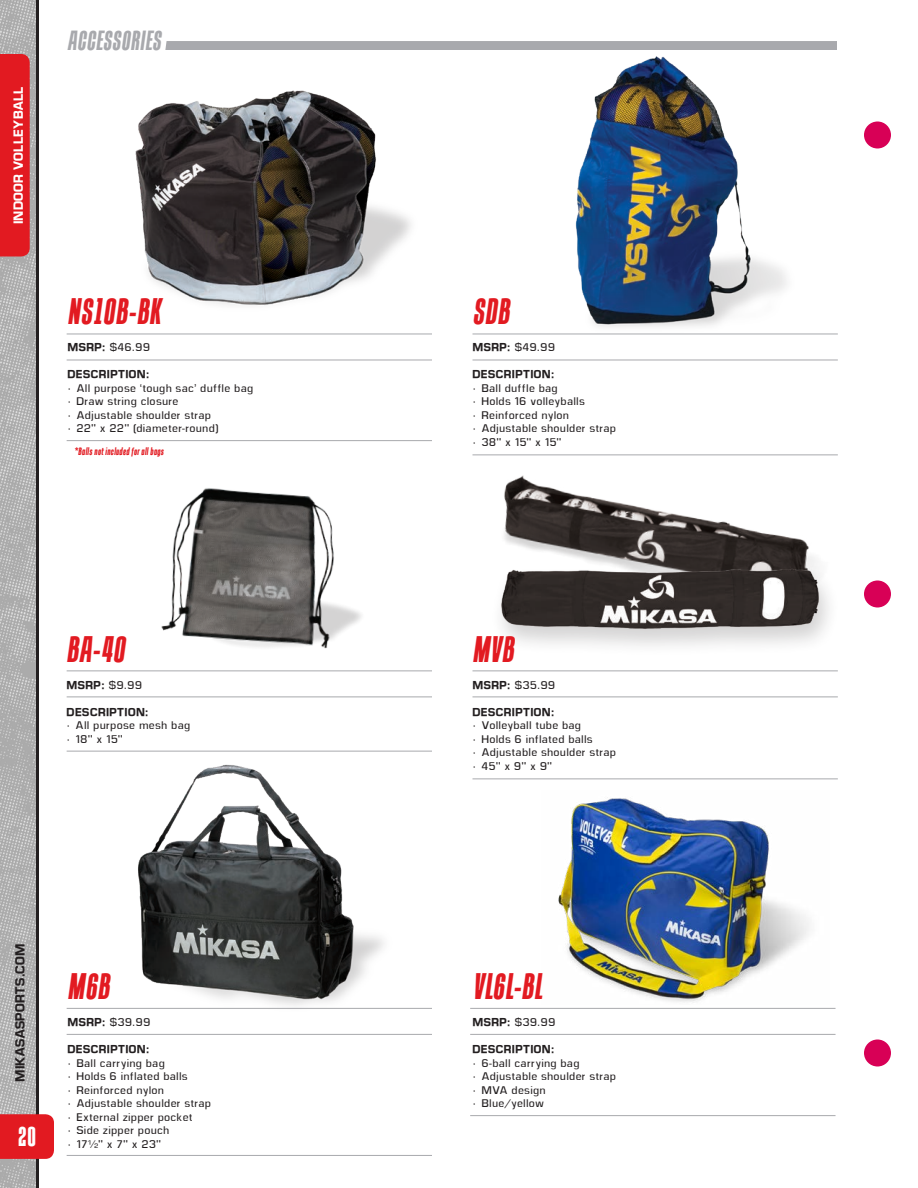
<style>
.page{position:relative;width:918px;height:1188px;background:#fff}
.page>*{position:absolute;margin:0;border:0;box-sizing:border-box;transform-origin:0 0}
.Product_Names{font:italic 700 36px "Tandelle";letter-spacing:.03em;color:#e21a21}
.t1{font:italic 700 27px "Tandelle";letter-spacing:.03em;color:#a8a9ad}
.t2{font:700 27px "Tandelle";color:#fff}
.t3{font:700 12px "Mikasa Sports";letter-spacing:.015em;color:#231f20}
.t4{font:700 12px "Mikasa Sports";letter-spacing:.01em;color:#fff}
.Body_copy{font:300 10.5px "Mikasa Sports";letter-spacing:.02em;color:#231f20}
.Product_Info{font:300 10.5px/13.5px "Mikasa Sports";letter-spacing:.02em;color:#231f20}
.Product_Info-2{font:700 10.5px "Mikasa Sports";letter-spacing:.035em;color:#231f20}
.Product_Names-2{font:italic 700 10.5px "Tandelle";letter-spacing:.03em;color:#e21a21}
.s1{font-weight:700}
.s2{font-weight:300}
</style>
<div class="page">
<img style="left:0;top:0;width:36px;height:1188px">
<hr style="left:36px;top:0;width:3px;height:1188px;background:#231f20">
<img style="left:114px;top:90px;width:318px;height:244px">
<img style="left:536px;top:56px;width:270px;height:278px">
<img style="left:161px;top:488px;width:201px;height:161px">
<img style="left:472px;top:455px;width:366px;height:106px">
<div style="left:490px;top:566px;width:350px;height:91px;background:#231f20;opacity:.2"></div>
<img style="left:495px;top:561px;width:330px;height:79px">
<img style="left:102px;top:764px;width:330px;height:244px">
<img style="left:558px;top:798px;width:251px;height:205px">
<div style="left:0;top:1114px;width:54px;height:45px;background:#e21a21"></div>
<div style="left:0;top:54px;width:30px;height:202px;background:#e21a21"></div>
<div style="left:165px;top:41px;width:672px;height:9px;background:#a8a9ad"></div>
<hr style="left:67px;top:360px;width:365px;height:1px;background:#a8a9ad">
<hr style="left:67px;top:697px;width:365px;height:1px;background:#a8a9ad">
<hr style="left:67px;top:1034px;width:365px;height:1px;background:#a8a9ad">
<hr style="left:470px;top:1034px;width:366px;height:1px;background:#a8a9ad">
<hr style="left:472px;top:697px;width:366px;height:1px;background:#a8a9ad">
<hr style="left:472px;top:360px;width:366px;height:1px;background:#a8a9ad">
<hr style="left:67px;top:440px;width:365px;height:1px;background:#a8a9ad">
<hr style="left:67px;top:751px;width:365px;height:1px;background:#a8a9ad">
<hr style="left:67px;top:1155px;width:365px;height:1px;background:#a8a9ad">
<hr style="left:470px;top:1115px;width:366px;height:1px;background:#a8a9ad">
<hr style="left:472px;top:778px;width:366px;height:1px;background:#a8a9ad">
<hr style="left:472px;top:454px;width:366px;height:1px;background:#a8a9ad">
<hr style="left:67px;top:334px;width:365px;height:1px;background:#a8a9ad">
<hr style="left:67px;top:670px;width:365px;height:1px;background:#a8a9ad">
<hr style="left:67px;top:1008px;width:365px;height:1px;background:#a8a9ad">
<hr style="left:470px;top:1008px;width:366px;height:1px;background:#a8a9ad">
<hr style="left:472px;top:670px;width:366px;height:1px;background:#a8a9ad">
<hr style="left:472px;top:334px;width:366px;height:1px;background:#a8a9ad">
<div style="left:864px;top:1040px;width:27px;height:26px;background:#d80056;border-radius:50%"></div>
<div style="left:864px;top:580px;width:27px;height:28px;background:#d80056;border-radius:50%"></div>
<div style="left:864px;top:122px;width:27px;height:26px;background:#d80056;border-radius:50%"></div>
<p class="t4" style="left:11px;top:224px;width:139px;rotate:-90deg">INDOOR VOLLEYBALL</p>
<p class="t1" style="left:68px;top:25px;width:95px">ACCESSORIES</p>
<p class="Product_Names" style="left:68px;top:291px;width:95px">NS10B-BK</p>
<p class="Product_Info" style="left:68px;top:340px;width:84px"><span class="s1">MSRP:</span> $46.99</p>
<p class="Product_Info-2" style="left:68px;top:368px;width:84px">DESCRIPTION:</p>
<p class="Body_copy" style="left:68px;top:381px;width:187px">· All purpose ‘tough sac’ duffle bag</p>
<p class="Body_copy" style="left:68px;top:395px;width:113px">· Draw string closure</p>
<p class="Body_copy" style="left:68px;top:408px;width:145px">· Adjustable shoulder strap</p>
<p class="Product_Info" style="left:68px;top:421px;width:153px">· 22" x 22" (diameter-round)</p>
<p class="Product_Names-2" style="left:74px;top:445px;width:91px">*Balls not included for all bags</p>
<p class="Product_Names" style="left:67px;top:628px;width:59px">BA-40</p>
<p class="Product_Info-2" style="left:67px;top:678px;width:77px">MSRP: <span class="s2">$9.99</span></p>
<p class="Product_Info" style="left:67px;top:705px;width:125px"><span class="s1">DESCRIPTION:<br></span>· All purpose mesh bag</p>
<p class="Body_copy" style="left:67px;top:732px;width:58px">· 18" x 15"</p>
<p class="t3" style="left:13px;top:1082px;width:140px;rotate:-90deg">MIKASASPORTS.COM</p>
<h2 class="t2" style="left:18px;top:1121px;width:19px">20</h2>
<p class="Product_Names" style="left:68px;top:966px;width:43px">M6B</p>
<p class="Product_Info" style="left:68px;top:1015px;width:84px"><span class="s1">MSRP:</span> $39.99</p>
<p class="Product_Info-2" style="left:68px;top:1043px;width:84px">DESCRIPTION:</p>
<p class="Body_copy" style="left:68px;top:1056px;width:99px">· Ball carrying bag</p>
<p class="Body_copy" style="left:68px;top:1070px;width:122px">· Holds 6 inflated balls</p>
<p class="Body_copy" style="left:68px;top:1083px;width:98px">· Reinforced nylon</p>
<p class="Body_copy" style="left:68px;top:1097px;width:145px">· Adjustable shoulder strap</p>
<p class="Body_copy" style="left:68px;top:1110px;width:127px">· External zipper pocket</p>
<p class="Body_copy" style="left:68px;top:1124px;width:104px">· Side zipper pouch</p>
<p class="Body_copy" style="left:68px;top:1137px;width:95px">· 17½" x 7" x 23"</p>
<p class="Product_Names" style="left:472px;top:291px;width:38px">SDB</p>
<p class="Product_Info" style="left:472px;top:340px;width:84px"><span class="s1">MSRP:</span> $49.99</p>
<p class="Product_Info-2" style="left:472px;top:368px;width:84px">DESCRIPTION:</p>
<p class="Body_copy" style="left:472px;top:381px;width:87px">· Ball duffle bag</p>
<p class="Body_copy" style="left:472px;top:395px;width:114px">· Holds 16 volleyballs</p>
<p class="Body_copy" style="left:472px;top:408px;width:98px">· Reinforced nylon</p>
<p class="Body_copy" style="left:472px;top:422px;width:145px">· Adjustable shoulder strap</p>
<p class="Body_copy" style="left:472px;top:435px;width:91px">· 38" x 15" x 15"</p>
<p class="Product_Names" style="left:472px;top:628px;width:42px">MVB</p>
<p class="Product_Info" style="left:472px;top:678px;width:84px"><span class="s1">MSRP:</span> $35.99</p>
<p class="Product_Info-2" style="left:472px;top:705px;width:84px">DESCRIPTION:</p>
<p class="Body_copy" style="left:472px;top:719px;width:110px">· Volleyball tube bag</p>
<p class="Body_copy" style="left:472px;top:732px;width:122px">· Holds 6 inflated balls</p>
<p class="Body_copy" style="left:472px;top:746px;width:145px">· Adjustable shoulder strap</p>
<p class="Body_copy" style="left:472px;top:759px;width:81px">· 45" x 9" x 9"</p>
<p class="Product_Names" style="left:472px;top:966px;width:71px">VL6L-BL</p>
<p class="Product_Info" style="left:472px;top:1015px;width:84px"><span class="s1">MSRP:</span> $39.99</p>
<p class="Product_Info-2" style="left:472px;top:1043px;width:84px">DESCRIPTION:</p>
<p class="Body_copy" style="left:472px;top:1056px;width:109px">· 6-ball carrying bag</p>
<p class="Body_copy" style="left:472px;top:1070px;width:145px">· Adjustable shoulder strap</p>
<p class="Body_copy" style="left:472px;top:1083px;width:75px">· MVA design</p>
<p class="Body_copy" style="left:472px;top:1097px;width:73px">· Blue/yellow</p>
</div>
